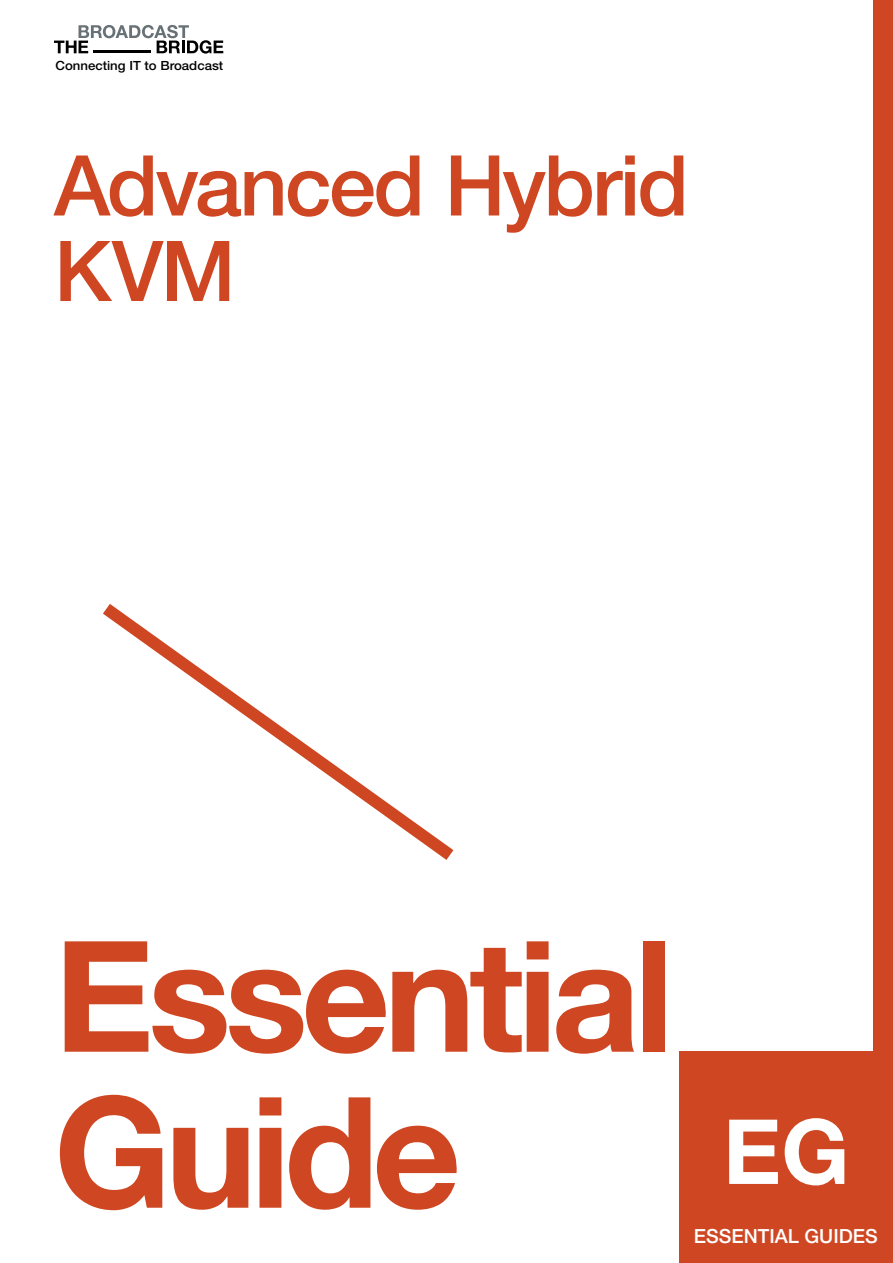
<style>
.page{position:relative;width:893px;height:1263px;background:#fff}
.page>*{position:absolute;margin:0;border:0;box-sizing:border-box;transform-origin:0 0}
.t1{font:700 154.5px/156px "Helvetica Neue";letter-spacing:-.04em;color:#cf4722}
.t2{font:700 90px "Helvetica Neue LTW1 G";color:#fff}
.t3{font:500 84px/85.5px "Helvetica Neue";letter-spacing:-.03em;color:#cf4722}
.t4{font:500 19.5px "Helvetica Neue LTW1 G";color:#fff}
.t5{font:500 12.6px "Helvetica Neue";color:#000001;scale:1.04 1}
</style>
<div class="page">
<div style="left:873px;top:0;width:20px;height:1263px;background:#cf4722"></div>
<div style="left:679px;top:1051px;width:214px;height:212px;background:#cf4722"></div>
<svg style="left:103px;top:604px;width:351px;height:256px"></svg>
<svg style="left:54px;top:25px;width:169px;height:29px"></svg>
<hr style="left:93px;top:51px;width:58px;height:2px;background:#000001">
<p class="t5" style="left:56px;top:58px;width:163px">Connecting IT to Broadcast</p>
<p class="t3" style="left:54px;top:136px;width:636px">Advanced Hybrid<br>KVM</p>
<p class="t1" style="left:54px;top:923px;width:621px">Essential<br>Guide</p>
<p class="t2" style="left:723px;top:1096px;width:128px">EG</p>
<p class="t4" style="left:694px;top:1224px;width:185px">ESSENTIAL GUIDES</p>
</div>
